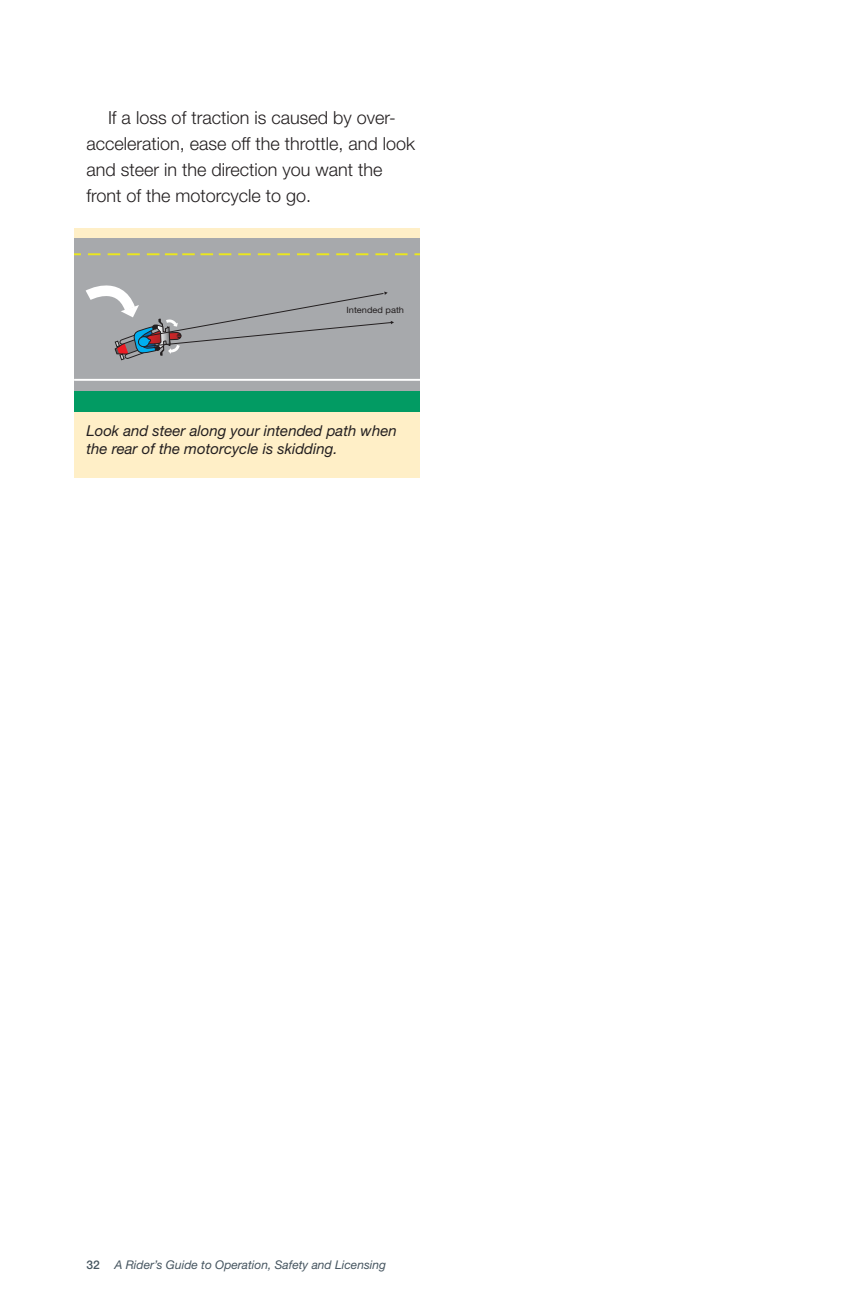
<style>
.page{position:relative;width:864px;height:1296px;background:#fff}
.page>*{position:absolute;margin:0;border:0;box-sizing:border-box;transform-origin:0 0}
.t1{font:300 18px/26px "Helvetica Neue";color:#231f20}
.t2{font:italic 15px/18px "Helvetica Neue";color:#231f20}
.t3{font:italic 12px "Helvetica Neue";color:#465560}
.t4{font:8.6px "Helvetica Neue";color:#231f20;scale:1.07 1}
.s1{font-weight:500;font-style:normal}
</style>
<div class="page">
<div style="left:74px;top:228px;width:346px;height:250px;background:#ffefc7"></div>
<div style="left:74px;top:239px;width:346px;height:156px;background:#a7a9ac"></div>
<hr style="left:74px;top:379px;width:346px;height:2px;background:#fff">
<svg style="left:147px;top:253px;width:12px;height:2px"></svg>
<svg style="left:127px;top:253px;width:13px;height:2px"></svg>
<svg style="left:108px;top:253px;width:12px;height:2px"></svg>
<svg style="left:88px;top:253px;width:12px;height:2px"></svg>
<svg style="left:74px;top:253px;width:7px;height:2px"></svg>
<svg style="left:165px;top:253px;width:30px;height:2px"></svg>
<svg style="left:201px;top:253px;width:12px;height:2px"></svg>
<svg style="left:219px;top:253px;width:12px;height:2px"></svg>
<svg style="left:238px;top:253px;width:13px;height:2px"></svg>
<svg style="left:258px;top:253px;width:12px;height:2px"></svg>
<svg style="left:277px;top:253px;width:13px;height:2px"></svg>
<svg style="left:297px;top:253px;width:13px;height:2px"></svg>
<svg style="left:317px;top:253px;width:12px;height:2px"></svg>
<svg style="left:336px;top:253px;width:13px;height:2px"></svg>
<svg style="left:356px;top:253px;width:12px;height:2px"></svg>
<svg style="left:375px;top:253px;width:13px;height:2px"></svg>
<svg style="left:395px;top:253px;width:13px;height:2px"></svg>
<div style="left:74px;top:391px;width:346px;height:21px;background:#029b63"></div>
<svg style="left:85px;top:285px;width:309px;height:75px"></svg>
<p class="t1" style="left:86px;top:104px;width:330px;text-indent:22px">If a loss of traction is caused by over&shy;acceleration, ease off the throttle, and look and steer in the direction you want the front of the motorcycle to go.</p>
<p class="t4" style="left:347px;top:305px;width:55px">Intended path</p>
<p class="t2" style="left:86px;top:421px;width:312px">Look and steer along your intended path when the rear of the motorcycle is skidding.</p>
<p class="t3" style="left:86px;top:1258px;width:301px"><span class="s1">32</span> A Rider’s Guide to Operation, Safety and Licensing</p>
</div>
